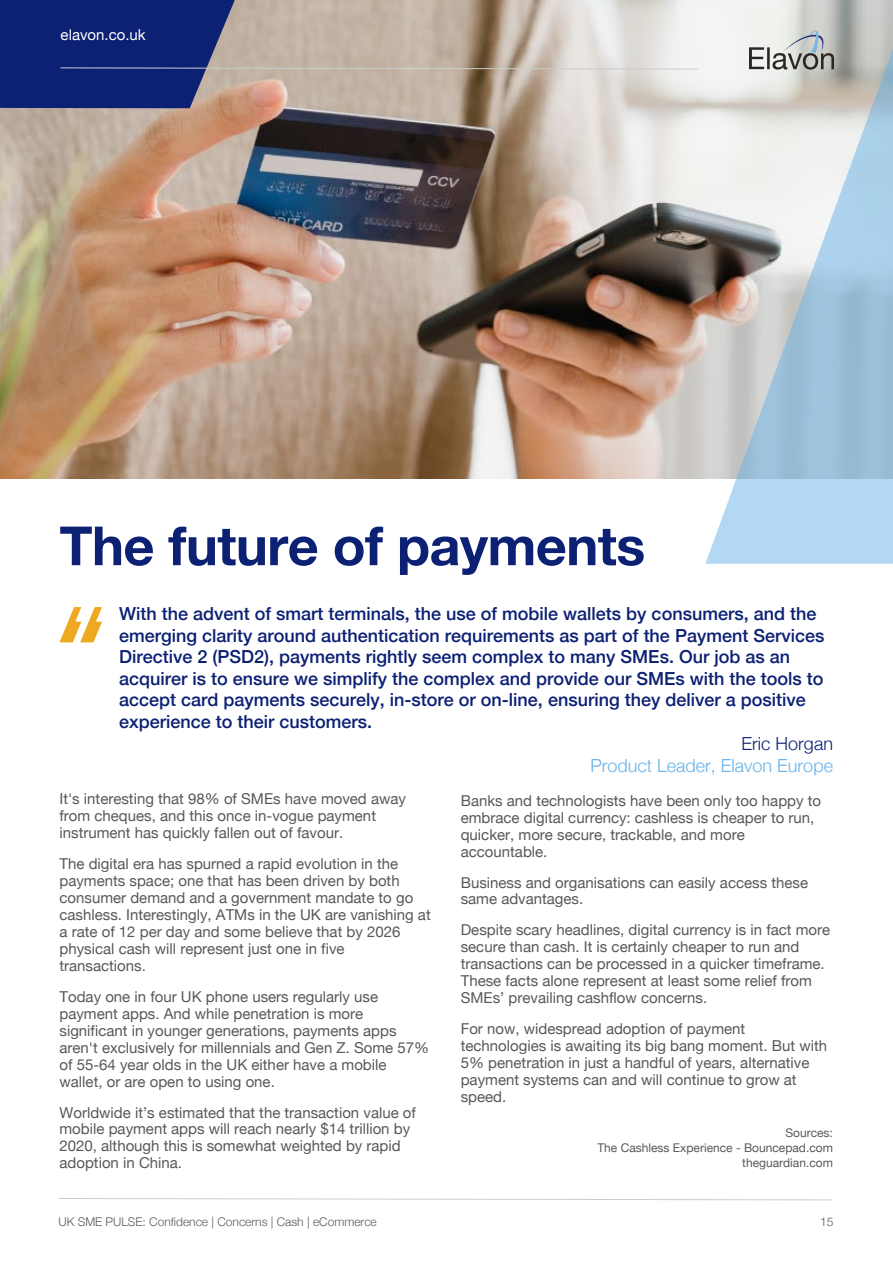
<style>
.page{position:relative;width:893px;height:1263px;background:#fff}
.page>*{position:absolute;margin:0;border:0;box-sizing:border-box;transform-origin:0 0}
.t1{font:700 54px "Helvetica Neue";letter-spacing:-.01em;color:#0c2074}
.t2{font:500 18px/21.6px "Helvetica Neue";color:#0c2074}
.t3{font:300 18px "Helvetica Neue";color:#67b2e8}
.t4{font:300 18px "Helvetica Neue";color:#0c2074}
.t5{font:15px/17px "Helvetica Neue";color:#585856}
.t6{font:15px "Helvetica Neue";letter-spacing:-.005em;color:#fff}
.t7{font:700 15px "Helvetica Neue";color:#fff}
.t8{font:12px/15px "Helvetica Neue";color:#59595b;text-align:right}
.t9{font:300 12px "Helvetica Neue";letter-spacing:-.005em;color:#59595b}
</style>
<div class="page">
<img style="left:0;top:0;width:705px;height:479px">
<svg style="left:705px;top:0;width:188px;height:564px"></svg>
<svg style="left:749px;top:31px;width:85px;height:39px"></svg>
<svg style="left:0;top:0;width:699px;height:108px;background:#8f8c9d"></svg>
<svg style="left:58px;top:1198px;width:775px;height:3px"></svg>
<svg style="left:60px;top:607px;width:42px;height:35px"></svg>
<p class="t6" style="left:61px;top:24px;width:87px">elavon.co.uk</p>
<p class="t7" style="left:60px;top:23px;width:21px">XX</p>
<h1 class="t1" style="left:60px;top:504px;width:587px">The future of payments</h1>
<p class="t2" style="left:119px;top:601px;width:707px">With the advent of smart terminals, the use of mobile wallets by consumers, and the emerging clarity around authentication requirements as part of the Payment Services Directive 2 (PSD2), payments rightly seem complex to many SMEs. Our job as an acquirer is to ensure we simplify the complex and provide our SMEs with the tools to accept card payments securely, in-store or on-line, ensuring they deliver a positive experience to their customers.</p>
<p class="t4" style="left:742px;top:729px;width:93px">Eric Horgan</p>
<p class="t3" style="left:590px;top:751px;width:244px">Product Leader, Elavon Europe</p>
<p class="t5" style="left:60px;top:791px;width:348px">It's interesting that 98% of SMEs have moved away from cheques, and this once in-vogue payment instrument has quickly fallen out of favour.</p>
<p class="t5" style="left:60px;top:856px;width:373px">The digital era has spurned a rapid evolution in the payments space; one that has been driven by both consumer demand and a government mandate to go cashless. Interestingly, ATMs in the UK are vanishing at a rate of 12 per day and some believe that by 2026 physical cash will represent just one in five transactions.</p>
<p class="t5" style="left:60px;top:989px;width:371px">Today one in four UK phone users regularly use payment apps. And while penetration is more significant in younger generations, payments apps aren't exclusively for millennials and Gen Z. Some 57% of 55-64 year olds in the UK either have a mobile wallet, or are open to using one.</p>
<p class="t5" style="left:60px;top:1104px;width:358px">Worldwide it’s estimated that the transaction value of mobile payment apps will reach nearly $14 trillion by 2020, although this is somewhat weighted by rapid adoption in China.</p>
<p class="t9" style="left:58px;top:1212px;width:320px">UK SME PULSE: Confidence | Concerns | Cash | eCommerce</p>
<p class="t5" style="left:461px;top:793px;width:362px">Banks and technologists have been only too happy to embrace digital currency: cashless is cheaper to run, quicker, more secure, trackable, and more accountable.</p>
<p class="t5" style="left:461px;top:874px;width:349px">Business and organisations can easily access these same advantages.</p>
<p class="t5" style="left:461px;top:922px;width:371px">Despite scary headlines, digital currency is in fact more secure than cash. It is certainly cheaper to run and transactions can be processed in a quicker timeframe.<br>These facts alone represent at least some relief from SMEs’ prevailing cashflow concerns.</p>
<p class="t5" style="left:461px;top:1021px;width:368px">For now, widespread adoption of payment technologies is awaiting its big bang moment. But with 5% penetration in just a handful of years, alternative payment systems can and will continue to grow at speed.</p>
<p class="t8" style="left:597px;top:1126px;width:237px">Sources:<br>The Cashless Experience - Bouncepad.com theguardian.com</p>
<p class="t9" style="left:820px;top:1212px;width:15px">15</p>
</div>
